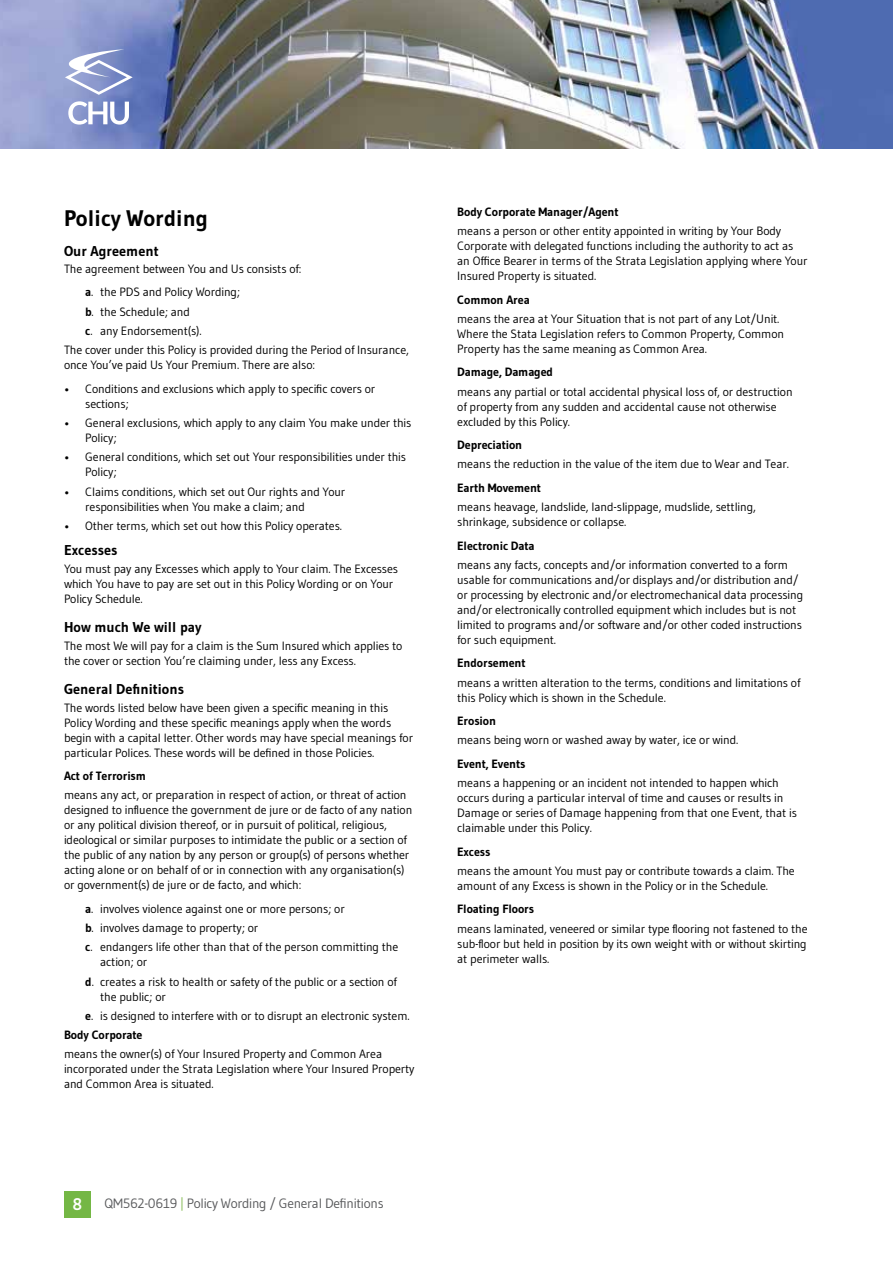
<style>
.page{position:relative;width:893px;height:1263px;background:#fff}
.page>*{position:absolute;margin:0;border:0;box-sizing:border-box;transform-origin:0 0}
.t1{font:700 22.5px "Gudea";color:#000}
.t2{font:700 16.8px "Gudea";color:#fff}
.t3{font:700 14.25px "Gudea";color:#000}
.t4{font:13.5px "Gudea";letter-spacing:-.02em;color:#58595b}
.t5{font:12px/15px "Gudea";letter-spacing:-.01em;color:#000}
.t6{font:700 12px "Gudea";letter-spacing:-.01em;color:#000}
.s1{font-weight:700}
.s2{color:#90c164}
</style>
<div class="page">
<img style="left:0;top:0;width:893px;height:149px">
<div style="left:64px;top:1191px;width:27px;height:26px;background:#74b745"></div>
<svg style="left:65px;top:49px;width:68px;height:46px"></svg>
<svg style="left:68px;top:101px;width:61px;height:24px"></svg>
<h1 class="t1" style="left:64px;top:204px;width:146px">Policy Wording</h1>
<p class="t3" style="left:64px;top:242px;width:96px">Our Agreement</p>
<p class="t5" style="left:85px;top:257px;width:218px;line-height:23.5px;text-indent:-21px">The agreement between You and Us consists of: <span class="s1">a</span>. the PDS and Policy Wording;</p>
<p class="t5" style="left:85px;top:304px;width:106px"><span class="s1">b</span>. the Schedule; and</p>
<p class="t5" style="left:85px;top:323px;width:118px"><span class="s1">c</span>. any Endorsement(s).</p>
<p class="t5" style="left:64px;top:342px;width:346px">The cover under this Policy is provided during the Period of Insurance,</p>
<p class="t5" style="left:64px;top:357px;width:253px">once You’ve paid Us Your Premium. There are also:</p>
<p class="t5" style="left:85px;top:381px;width:292px;text-indent:-21px">• Conditions and exclusions which apply to specific covers or sections;</p>
<p class="t5" style="left:85px;top:415px;width:328px;text-indent:-21px">• General exclusions, which apply to any claim You make under this<br>Policy;</p>
<p class="t5" style="left:85px;top:449px;width:322px;text-indent:-21px">• General conditions, which set out Your responsibilities under this<br>Policy;</p>
<p class="t5" style="left:85px;top:484px;width:262px;text-indent:-21px">• Claims conditions, which set out Our rights and Your responsibilities when You make a claim; and</p>
<p class="t5" style="left:64px;top:518px;width:279px">• Other terms, which set out how this Policy operates.</p>
<p class="t3" style="left:64px;top:541px;width:55px">Excesses</p>
<p class="t5" style="left:64px;top:561px;width:335px">You must pay any Excesses which apply to Your claim. The Excesses which You have to pay are set out in this Policy Wording or on Your<br>Policy Schedule.</p>
<p class="t3" style="left:64px;top:618px;width:139px">How much We will pay</p>
<p class="t5" style="left:64px;top:638px;width:340px">The most We will pay for a claim is the Sum Insured which applies to the cover or section You’re claiming under, less any Excess.</p>
<p class="t3" style="left:64px;top:680px;width:122px">General Definitions</p>
<p class="t5" style="left:64px;top:700px;width:351px">The words listed below have been given a specific meaning in this Policy Wording and these specific meanings apply when the words begin with a capital letter. Other words may have special meanings for particular Polices. These words will be defined in those Policies.</p>
<p class="t6" style="left:64px;top:768px;width:83px">Act of Terrorism</p>
<p class="t5" style="left:64px;top:787px;width:350px">means any act, or preparation in respect of action, or threat of action designed to influence the government de jure or de facto of any nation or any political division thereof, or in pursuit of political, religious, ideological or similar purposes to intimidate the public or a section of the public of any nation by any person or group(s) of persons whether acting alone or on behalf of or in connection with any organisation(s) or government(s) de jure or de facto, and which:</p>
<p class="t5" style="left:85px;top:899px;width:315px;line-height:19.2px"><span class="s1">a</span>. involves violence against one or more persons; or<br><span class="s1">b</span>. involves damage to property; or<br><span class="s1">c</span>. endangers life other than that of the person committing the</p>
<p class="t5" style="left:85px;top:952px;width:313px;line-height:19.2px;text-indent:15px">action; or<br><span class="s1">d</span>. creates a risk to health or safety of the public or a section of</p>
<p class="t5" style="left:100px;top:989px;width:67px">the public; or</p>
<p class="t5" style="left:85px;top:1008px;width:326px"><span class="s1">e</span>. is designed to interfere with or to disrupt an electronic system.</p>
<p class="t6" style="left:64px;top:1027px;width:80px">Body Corporate</p>
<p class="t5" style="left:64px;top:1046px;width:352px">means the owner(s) of Your Insured Property and Common Area incorporated under the Strata Legislation where Your Insured Property and Common Area is situated.</p>
<p class="t6" style="left:457px;top:204px;width:163px">Body Corporate Manager/Agent</p>
<p class="t5" style="left:457px;top:223px;width:352px">means a person or other entity appointed in writing by Your Body Corporate with delegated functions including the authority to act as an Office Bearer in terms of the Strata Legislation applying where Your Insured Property is situated.</p>
<p class="t6" style="left:457px;top:292px;width:74px">Common Area</p>
<p class="t5" style="left:457px;top:311px;width:328px">means the area at Your Situation that is not part of any Lot/Unit.<br>Where the Stata Legislation refers to Common Property, Common<br>Property has the same meaning as Common Area.</p>
<p class="t6" style="left:457px;top:365px;width:97px">Damage, Damaged</p>
<p class="t5" style="left:457px;top:384px;width:337px">means any partial or total accidental physical loss of, or destruction of property from any sudden and accidental cause not otherwise excluded by this Policy.</p>
<p class="t6" style="left:457px;top:437px;width:67px">Depreciation</p>
<p class="t5" style="left:457px;top:456px;width:333px">means the reduction in the value of the item due to Wear and Tear.</p>
<p class="t6" style="left:457px;top:480px;width:85px">Earth Movement</p>
<p class="t5" style="left:457px;top:499px;width:300px">means heavage, landslide, land-slippage, mudslide, settling, shrinkage, subsidence or collapse.</p>
<p class="t6" style="left:457px;top:538px;width:79px">Electronic Data</p>
<p class="t5" style="left:457px;top:557px;width:347px">means any facts, concepts and/or information converted to a form usable for communications and/or displays and/or distribution and/ or processing by electronic and/or electromechanical data processing and/or electronically controlled equipment which includes but is not limited to programs and/or software and/or other coded instructions for such equipment.</p>
<p class="t6" style="left:457px;top:656px;width:70px">Endorsement</p>
<p class="t5" style="left:457px;top:675px;width:345px">means a written alteration to the terms, conditions and limitations of this Policy which is shown in the Schedule.</p>
<p class="t6" style="left:457px;top:713px;width:40px">Erosion</p>
<p class="t5" style="left:457px;top:732px;width:283px">means being worn or washed away by water, ice or wind.</p>
<p class="t6" style="left:457px;top:756px;width:70px">Event, Events</p>
<p class="t5" style="left:457px;top:775px;width:341px">means a happening or an incident not intended to happen which occurs during a particular interval of time and causes or results in Damage or series of Damage happening from that one Event, that is claimable under this Policy.</p>
<p class="t6" style="left:457px;top:844px;width:35px">Excess</p>
<p class="t5" style="left:457px;top:863px;width:339px">means the amount You must pay or contribute towards a claim. The amount of any Excess is shown in the Policy or in the Schedule.</p>
<p class="t6" style="left:457px;top:902px;width:78px">Floating Floors</p>
<p class="t5" style="left:457px;top:921px;width:352px;text-align:justify">means laminated, veneered or similar type flooring not fastened to the sub-floor but held in position by its own weight with or without skirting at perimeter walls.</p>
<h2 class="t2" style="left:72px;top:1194px;width:11px">8</h2>
<p class="t4" style="left:105px;top:1194px;width:280px">QM562-0619 <span class="s2">|</span> Policy Wording / General Definitions</p>
</div>
